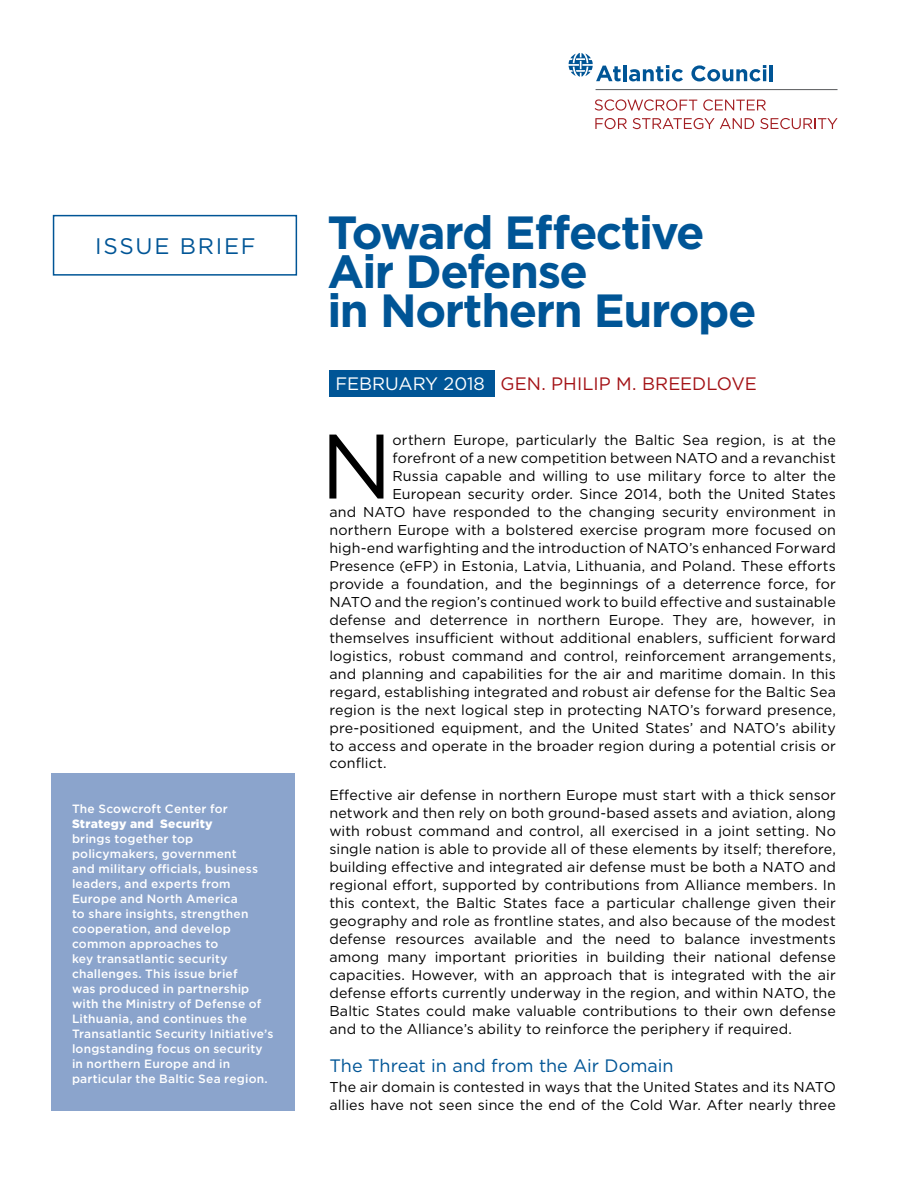
<style>
.page{position:relative;width:918px;height:1188px;background:#fff}
.page>*{position:absolute;margin:0;border:0;box-sizing:border-box;transform-origin:0 0}
.t1{font:91.35px "Gotham";color:#000}
.t2{font:700 46.5px/39px "Gotham";letter-spacing:-.035em;color:#005596}
.t3{font:22.5px "Gotham";letter-spacing:.075em;color:#005596}
.t4{font:18px "Gotham";color:#a31115}
.t5{font:18px "Gotham";letter-spacing:-.005em;color:#005596}
.t6{font:14.25px/18px "Gotham";letter-spacing:.01em;color:#000;text-align:justify}
.t7{font:500 12px/15px "Gotham";letter-spacing:.015em;color:#fff}
.t8{font:900 12px "Gotham";letter-spacing:.02em;color:#fff}
.s1{color:#fff}
</style>
<div class="page">
<div style="left:52px;top:773px;width:243px;height:337px;background:#8ba4cc"></div>
<div style="left:53px;top:215px;width:244px;height:61px;background:#fff;border:2px solid #005596"></div>
<div style="left:329px;top:370px;width:166px;height:26px;background:#005596"></div>
<svg style="left:569px;top:53px;width:52px;height:28px"></svg>
<hr style="left:623px;top:65px;width:4px;height:16px;background:#005596">
<svg style="left:629px;top:65px;width:54px;height:16px"></svg>
<svg style="left:691px;top:65px;width:75px;height:16px"></svg>
<hr style="left:770px;top:65px;width:3px;height:16px;background:#005596">
<hr style="left:596px;top:89px;width:242px;height:1px;background:#595a5c">
<svg style="left:595px;top:99px;width:102px;height:12px"></svg>
<svg style="left:703px;top:99px;width:63px;height:12px"></svg>
<svg style="left:595px;top:118px;width:32px;height:11px"></svg>
<svg style="left:633px;top:118px;width:121px;height:11px"></svg>
<svg style="left:760px;top:118px;width:78px;height:11px"></svg>
<h3 class="t3" style="left:95px;top:232px;width:162px">ISSUE BRIEF</h3>
<p class="t7" style="left:72px;top:801px;width:157px">The Scowcroft Center for</p>
<p class="t8" style="left:72px;top:815px;width:142px">Strategy and Security</p>
<p class="t7" style="left:72px;top:831px;width:203px">brings together top policymakers, government<br>and military officials, business leaders, and experts from<br>Europe and North America<br>to share insights, strengthen cooperation, and develop common approaches to<br>key transatlantic security challenges. This issue brief<br>was produced in partnership with the Ministry of Defense of<br>Lithuania, and continues the<br>Transatlantic Security Initiative’s longstanding focus on security in northern Europe and in particular the Baltic Sea region.</p>
<h2 class="t2" style="left:327px;top:213px;width:431px">Toward Effective<br>Air Defense<br>in Northern Europe</h2>
<p class="t4" style="left:335px;top:372px;width:423px"><span class="s1">FEBRUARY 2018</span> GEN. PHILIP M. BREEDLOVE</p>
<h1 class="t1" style="left:320px;top:408px;width:74px">N</h1>
<p class="t6" style="left:393px;top:430px;width:445px">orthern Europe, particularly the Baltic Sea region, is at the</p>
<p class="t6" style="left:393px;top:448px;width:445px">forefront of a new competition between NATO and a revanchist</p>
<p class="t6" style="left:393px;top:466px;width:445px">Russia capable and willing to use military force to alter the</p>
<p class="t6" style="left:393px;top:484px;width:445px">European security order. Since 2014, both the United States</p>
<p class="t6" style="left:329px;top:502px;width:508px">and NATO have responded to the changing security environment in</p>
<p class="t6" style="left:329px;top:520px;width:508px">northern Europe with a bolstered exercise program more focused on</p>
<p class="t6" style="left:329px;top:538px;width:508px">high-end warfighting and the introduction of NATO’s enhanced Forward</p>
<p class="t6" style="left:329px;top:556px;width:508px">Presence (eFP) in Estonia, Latvia, Lithuania, and Poland. These efforts</p>
<p class="t6" style="left:329px;top:574px;width:508px">provide a foundation, and the beginnings of a deterrence force, for</p>
<p class="t6" style="left:329px;top:592px;width:508px">NATO and the region’s continued work to build effective and sustainable</p>
<p class="t6" style="left:329px;top:610px;width:508px">defense and deterrence in northern Europe. They are, however, in</p>
<p class="t6" style="left:329px;top:628px;width:508px">themselves insufficient without additional enablers, sufficient forward</p>
<p class="t6" style="left:329px;top:646px;width:508px">logistics, robust command and control, reinforcement arrangements,</p>
<p class="t6" style="left:329px;top:664px;width:508px">and planning and capabilities for the air and maritime domain. In this</p>
<p class="t6" style="left:329px;top:682px;width:508px">regard, establishing integrated and robust air defense for the Baltic Sea</p>
<p class="t6" style="left:329px;top:700px;width:508px">region is the next logical step in protecting NATO’s forward presence,</p>
<p class="t6" style="left:329px;top:718px;width:508px">pre-positioned equipment, and the United States’ and NATO’s ability</p>
<p class="t6" style="left:329px;top:736px;width:508px">to access and operate in the broader region during a potential crisis or</p>
<p class="t6" style="left:329px;top:754px;width:59px">conflict.</p>
<p class="t6" style="left:329px;top:786px;width:508px">Effective air defense in northern Europe must start with a thick sensor network and then rely on both ground-based assets and aviation, along with robust command and control, all exercised in a joint setting. No single nation is able to provide all of these elements by itself; therefore, building effective and integrated air defense must be both a NATO and regional effort, supported by contributions from Alliance members. In this context, the Baltic States face a particular challenge given their geography and role as frontline states, and also because of the modest defense resources available and the need to balance investments among many important priorities in building their national defense capacities. However, with an approach that is integrated with the air defense efforts currently underway in the region, and within NATO, the Baltic States could make valuable contributions to their own defense and to the Alliance’s ability to reinforce the periphery if required.</p>
<p class="t5" style="left:329px;top:1054px;width:346px">The Threat in and from the Air Domain</p>
<p class="t6" style="left:329px;top:1078px;width:508px">The air domain is contested in ways that the United States and its NATO allies have not seen since the end of the Cold War. After nearly three</p>
</div>
